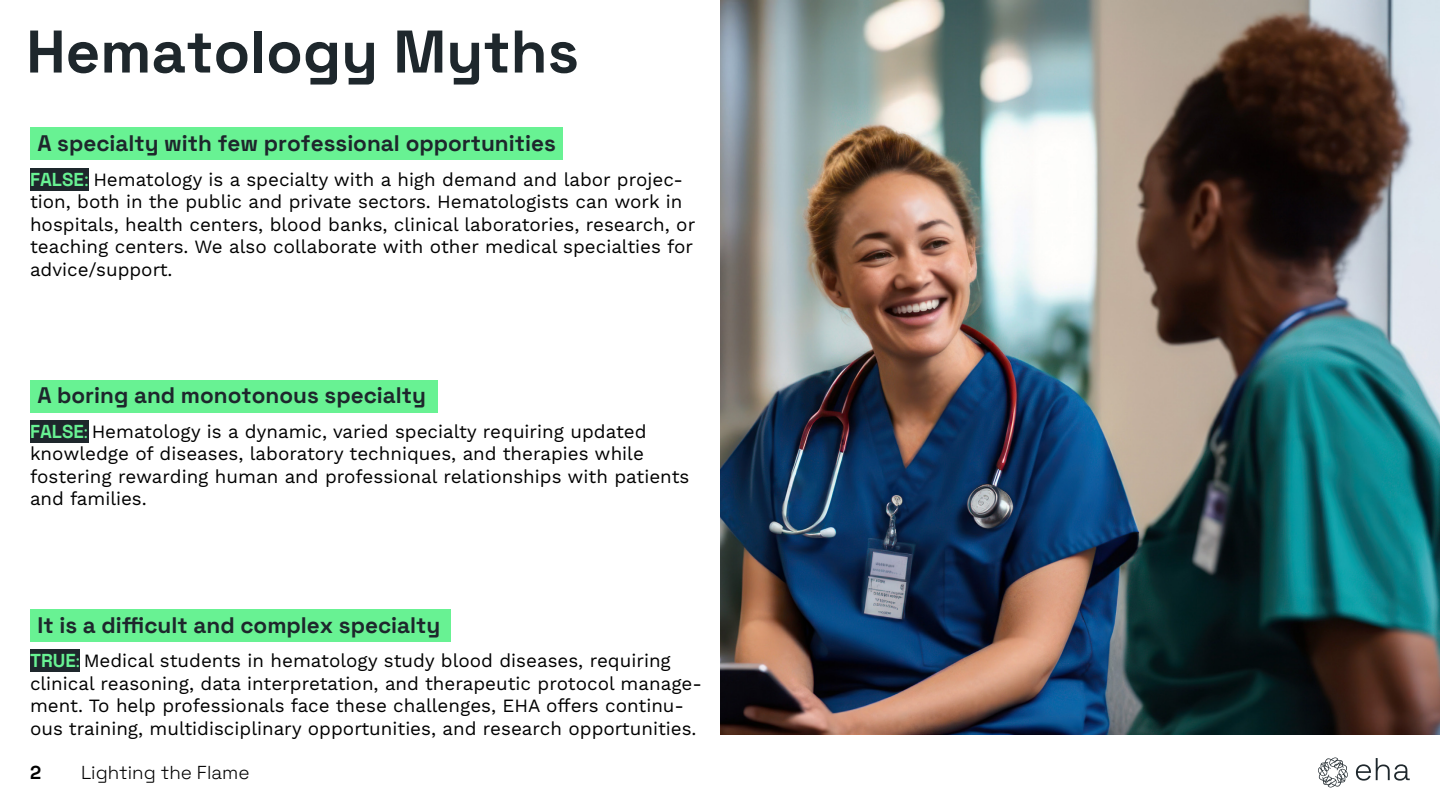
<style>
.page{position:relative;width:1440px;height:810px;background:#fff}
.page>*{position:absolute;margin:0;border:0;box-sizing:border-box;transform-origin:0 0}
.t1{font:300 60px "Space Grotesk";color:#1e272c}
.t2{font:300 22.5px "Space Grotesk";color:#1e272c}
.t3{font:18.75px/22.5px "Work Sans";color:#000}
.t4{font:300 18.75px "Space Grotesk";color:#000}
.s1{font-family:"Space Grotesk";font-weight:300;color:#68f293}
.s2{color:#68f293}
.s3{font-family:"Myriad Pro";color:#68f293}
</style>
<div class="page">
<svg style="left:1318px;top:757px;width:92px;height:31px"></svg>
<div style="left:30px;top:168px;width:58px;height:22px;background:#1e272c"></div>
<div style="left:30px;top:420px;width:58px;height:22px;background:#1e272c"></div>
<div style="left:30px;top:650px;width:50px;height:22px;background:#1e272c"></div>
<div style="left:30px;top:128px;width:532px;height:32px;background:#68f293"></div>
<div style="left:30px;top:609px;width:421px;height:33px;background:#68f293"></div>
<div style="left:30px;top:380px;width:407px;height:33px;background:#68f293"></div>
<img style="left:720px;top:0;width:720px;height:735px">
<h1 class="t1" style="left:26px;top:13px;width:554px">Hematology Myths</h1>
<p class="t2" style="left:38px;top:129px;width:520px">A specialty with few professional opportunities</p>
<p class="t3" style="left:30px;top:169px;width:667px"><span class="s1">FALSE</span><span class="s2">:</span> Hematology is a specialty with a high demand and labor projec&shy;tion, both in the public and private sectors. Hematologists can work in hospitals, health centers, blood banks, clinical laboratories, research, or teaching centers. We also collaborate with other medical specialties for advice/support.</p>
<p class="t2" style="left:38px;top:381px;width:390px">A boring and monotonous specialty</p>
<p class="t3" style="left:30px;top:421px;width:661px"><span class="s1">FALSE</span><span class="s3">:</span> Hematology is a dynamic, varied specialty requiring updated knowledge of diseases, laboratory techniques, and therapies while fostering rewarding human and professional relationships with patients and families.</p>
<p class="t2" style="left:38px;top:611px;width:404px">It is a difficult and complex specialty</p>
<p class="t3" style="left:30px;top:651px;width:674px"><span class="s1">TRUE</span><span class="s3">:</span> Medical students in hematology study blood diseases, requiring clinical reasoning, data interpretation, and therapeutic protocol manage&shy;ment. To help professionals face these challenges, EHA offers continu&shy;ous training, multidisciplinary opportunities, and research opportunities.</p>
<p class="t4" style="left:30px;top:761px;width:13px">2</p>
<p class="t4" style="left:81px;top:761px;width:170px">Lighting the Flame</p>
</div>
